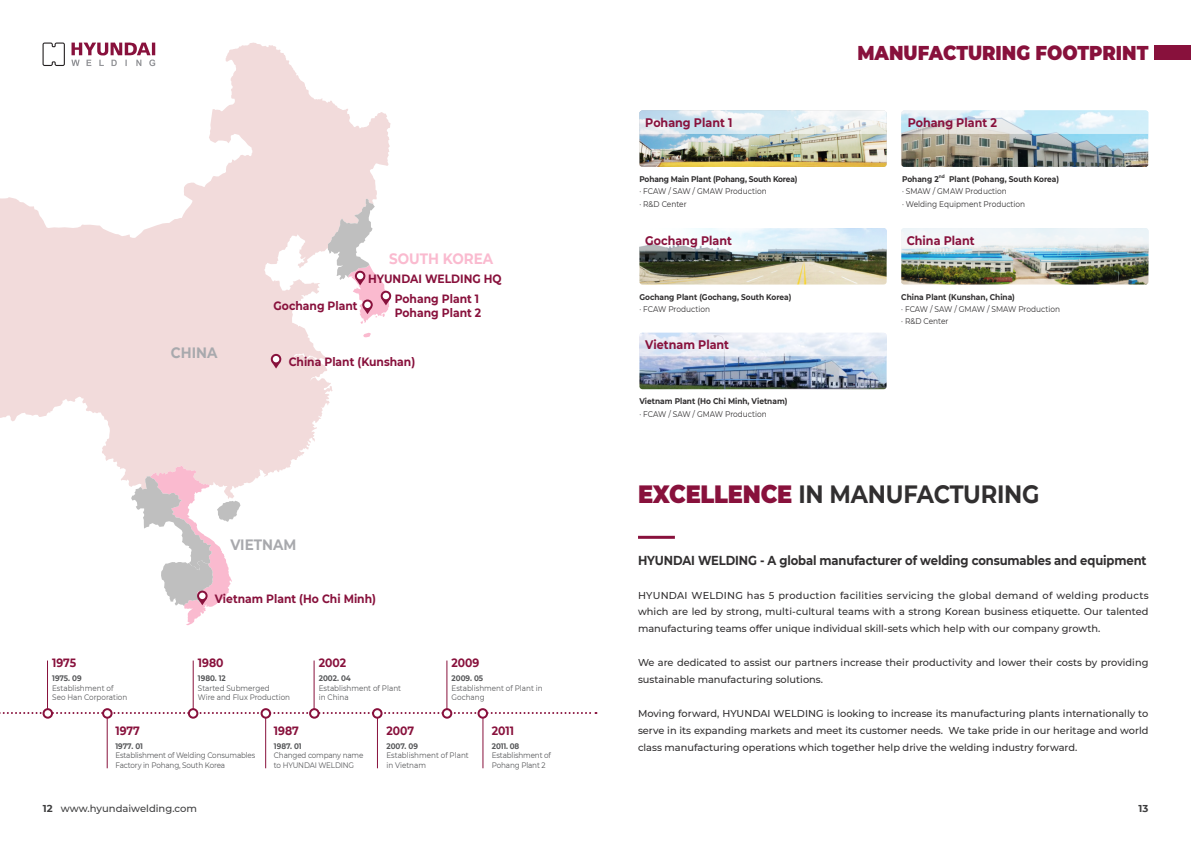
<style>
.page{position:relative;width:1191px;height:842px;background:#fff}
.page>*{position:absolute;margin:0;border:0;box-sizing:border-box;transform-origin:0 0}
.t1{font:700 25px "Montserrat";letter-spacing:-.01em;color:#312f30;scale:.9 1}
.t2{font:900 20px "Montserrat";color:#88113c;scale:.9 1}
.t3{font:700 15px "Montserrat";color:#a8a9ad;scale:.9 1}
.t4{font:700 15px "Montserrat";color:#fabacf;scale:.9 1}
.t5{font:700 13px "Montserrat";letter-spacing:-.01em;color:#312f30;scale:.89 1}
.t6{font:700 12.4px "Montserrat";color:#88113c;scale:.9 1}
.t7{font:700 12px "Montserrat";color:#88113c;scale:.9 1}
.t8{font:500 10px/16.9px "Montserrat";color:#312f30;text-align:justify}
.t9{font:500 10px "Montserrat";color:#3e3e3f}
.t10{font:700 10px "Montserrat";color:#3e3e3f}
.t11{font:8.3px "Montserrat";color:#312f30;scale:.9 1}
.t12{font:700 8.3px "Montserrat";color:#312f30;scale:.9 1}
.t13{font:700 8.3px "Montserrat";letter-spacing:-.02em;color:#312f30;scale:.9 1}
.t14{font:8px/9.6px "Montserrat";letter-spacing:-.005em;color:#57585a;scale:.9 1}
.t15{font:700 8px "Montserrat";color:#57585a;scale:.9 1}
.t16{font:700 4.8px "Montserrat";color:#312f30;scale:.9 1}
.s1{font-weight:900;color:#88113c}
.s2{font-weight:700}
</style>
<div class="page">
<svg style="left:71px;top:42px;width:84px;height:1px"></svg>
<hr style="left:47px;top:660px;width:1px;height:54px;background:#88113c">
<hr style="left:193px;top:660px;width:1px;height:54px;background:#88113c">
<hr style="left:446px;top:660px;width:1px;height:54px;background:#88113c">
<hr style="left:314px;top:660px;width:1px;height:54px;background:#88113c">
<hr style="left:107px;top:713px;width:1px;height:55px;background:#88113c">
<hr style="left:265px;top:713px;width:1px;height:55px;background:#88113c">
<hr style="left:483px;top:713px;width:1px;height:55px;background:#88113c">
<hr style="left:377px;top:713px;width:1px;height:55px;background:#88113c">
<svg style="left:0;top:712px;width:596px;height:2px"></svg>
<div style="left:44px;top:709px;width:8px;height:9px;background:#fff;border-radius:50%"></div>
<div style="left:43px;top:708px;width:10px;height:11px;border:2px solid #88113c;border-radius:50%"></div>
<div style="left:103px;top:709px;width:9px;height:9px;background:#fff;border-radius:50%"></div>
<div style="left:102px;top:708px;width:11px;height:11px;border:2px solid #88113c;border-radius:50%"></div>
<div style="left:189px;top:709px;width:8px;height:9px;background:#fff;border-radius:50%"></div>
<div style="left:188px;top:708px;width:10px;height:11px;border:2px solid #88113c;border-radius:50%"></div>
<div style="left:443px;top:709px;width:8px;height:9px;background:#fff;border-radius:50%"></div>
<div style="left:442px;top:708px;width:10px;height:11px;border:2px solid #88113c;border-radius:50%"></div>
<div style="left:310px;top:709px;width:8px;height:9px;background:#fff;border-radius:50%"></div>
<div style="left:309px;top:708px;width:10px;height:11px;border:2px solid #88113c;border-radius:50%"></div>
<div style="left:261px;top:709px;width:9px;height:9px;background:#fff;border-radius:50%"></div>
<div style="left:260px;top:708px;width:11px;height:11px;border:2px solid #88113c;border-radius:50%"></div>
<div style="left:478px;top:709px;width:9px;height:9px;background:#fff;border-radius:50%"></div>
<div style="left:477px;top:708px;width:11px;height:11px;border:2px solid #88113c;border-radius:50%"></div>
<div style="left:373px;top:709px;width:8px;height:9px;background:#fff;border-radius:50%"></div>
<div style="left:372px;top:708px;width:10px;height:11px;border:2px solid #88113c;border-radius:50%"></div>
<div style="left:1154px;top:45px;width:37px;height:15px;background:#88113c"></div>
<img style="left:639px;top:134px;width:247px;height:33px">
<img style="left:639px;top:252px;width:247px;height:33px">
<img style="left:639px;top:356px;width:247px;height:33px">
<img style="left:901px;top:134px;width:247px;height:33px">
<img style="left:901px;top:252px;width:247px;height:33px">
<svg style="left:639px;top:111px;width:247px;height:23px"></svg>
<svg style="left:639px;top:228px;width:247px;height:24px"></svg>
<svg style="left:639px;top:333px;width:247px;height:23px"></svg>
<svg style="left:901px;top:111px;width:247px;height:23px;background:#d7eaf1"></svg>
<svg style="left:901px;top:228px;width:247px;height:24px"></svg>
<hr style="left:638px;top:536px;width:37px;height:3px;background:#88113c">
<svg style="left:0;top:43px;width:390px;height:444px;fill:#f2dbdb"></svg>
<svg style="left:363px;top:333px;width:8px;height:4px"></svg>
<svg style="left:131px;top:465px;width:109px;height:160px"></svg>
<div style="left:198px;top:592px;width:9px;height:8px;background:#fff;border-radius:50%"></div>
<div style="left:197px;top:591px;width:11px;height:10px;border:2px solid #88113c;border-radius:50%"></div>
<svg style="left:271px;top:361px;width:10px;height:8px"></svg>
<div style="left:272px;top:355px;width:8px;height:8px;background:#fff;border-radius:50%"></div>
<div style="left:271px;top:354px;width:10px;height:10px;border:2px solid #88113c;border-radius:50%"></div>
<svg style="left:328px;top:199px;width:63px;height:125px"></svg>
<div style="left:356px;top:272px;width:8px;height:8px;background:#fff;border-radius:50%"></div>
<div style="left:355px;top:271px;width:10px;height:10px;border:2px solid #88113c;border-radius:50%"></div>
<p class="t2" style="left:857px;top:37px;width:325px">MANUFACTURING FOOTPRINT</p>
<p class="t6" style="left:645px;top:114px;width:98px">Pohang Plant 1</p>
<p class="t6" style="left:907px;top:114px;width:101px">Pohang Plant 2</p>
<p class="t4" style="left:389px;top:248px;width:117px">SOUTH KOREA</p>
<p class="t3" style="left:171px;top:342px;width:53px">CHINA</p>
<p class="t7" style="left:274px;top:297px;width:95px">Gochang Plant</p>
<p class="t7" style="left:368px;top:270px;width:150px">HYUNDAI WELDING HQ</p>
<p class="t7" style="left:395px;top:290px;width:95px">Pohang Plant 1</p>
<p class="t7" style="left:395px;top:304px;width:98px">Pohang Plant 2</p>
<p class="t7" style="left:289px;top:353px;width:142px">China Plant (Kunshan)</p>
<p class="t3" style="left:230px;top:534px;width:75px">VIETNAM</p>
<p class="t7" style="left:215px;top:590px;width:180px">Vietnam Plant (Ho Chi Minh)</p>
<p class="t7" style="left:52px;top:654px;width:28px">1975</p>
<p class="t7" style="left:198px;top:654px;width:30px">1980</p>
<p class="t7" style="left:319px;top:654px;width:32px">2002</p>
<p class="t7" style="left:451px;top:654px;width:32px">2009</p>
<p class="t15" style="left:52px;top:672px;width:34px">1975. 09</p>
<p class="t14" style="left:52px;top:683px;width:70px">Establishment of</p>
<p class="t14" style="left:52px;top:692px;width:85px">Seo Han Corporation</p>
<p class="t15" style="left:198px;top:672px;width:33px">1980. 12</p>
<p class="t14" style="left:198px;top:683px;width:81px">Started Submerged</p>
<p class="t14" style="left:198px;top:692px;width:104px">Wire and Flux Production</p>
<p class="t15" style="left:319px;top:672px;width:37px">2002. 04</p>
<p class="t14" style="left:319px;top:683px;width:93px">Establishment of Plant in China</p>
<p class="t15" style="left:451px;top:672px;width:37px">2009. 05</p>
<p class="t14" style="left:451px;top:683px;width:103px">Establishment of Plant in<br>Gochang</p>
<p class="t7" style="left:115px;top:722px;width:29px">1977</p>
<p class="t7" style="left:274px;top:722px;width:29px">1987</p>
<p class="t15" style="left:115px;top:740px;width:32px">1977. 01</p>
<p class="t14" style="left:115px;top:750px;width:157px">Establishment of Welding Consumables<br>Factory in Pohang, South Korea</p>
<p class="t15" style="left:274px;top:740px;width:32px">1987. 01</p>
<p class="t14" style="left:274px;top:750px;width:101px">Changed company name</p>
<p class="t14" style="left:274px;top:760px;width:91px">to HYUNDAI WELDING</p>
<p class="t7" style="left:386px;top:722px;width:32px">2007</p>
<p class="t15" style="left:386px;top:740px;width:36px">2007. 09</p>
<p class="t14" style="left:386px;top:750px;width:93px">Establishment of Plant</p>
<p class="t14" style="left:386px;top:760px;width:45px">in Vietnam</p>
<p class="t7" style="left:492px;top:722px;width:26px">2011</p>
<p class="t15" style="left:492px;top:740px;width:32px">2011. 08</p>
<p class="t14" style="left:492px;top:750px;width:67px">Establishment of</p>
<p class="t14" style="left:492px;top:760px;width:61px">Pohang Plant 2</p>
<p class="t13" style="left:639px;top:173px;width:177px">Pohang Main Plant (Pohang, South Korea)</p>
<p class="t11" style="left:639px;top:186px;width:143px">· FCAW / SAW / GMAW Production</p>
<p class="t11" style="left:639px;top:198px;width:54px">· R&amp;D Center</p>
<p class="t6" style="left:645px;top:231px;width:98px">Gochang Plant</p>
<p class="t12" style="left:639px;top:291px;width:170px">Gochang Plant (Gochang, South Korea)</p>
<p class="t11" style="left:639px;top:303px;width:80px">· FCAW Production</p>
<p class="t6" style="left:645px;top:336px;width:95px">Vietnam Plant</p>
<p class="t12" style="left:639px;top:395px;width:166px">Vietnam Plant (Ho Chi Minh, Vietnam)</p>
<p class="t11" style="left:639px;top:408px;width:143px">· FCAW / SAW / GMAW Production</p>
<p class="t12" style="left:902px;top:173px;width:42px">Pohang 2</p>
<p class="t16" style="left:938px;top:173px;width:8px">nd</p>
<p class="t12" style="left:949px;top:173px;width:124px">Plant (Pohang, South Korea)</p>
<p class="t11" style="left:902px;top:186px;width:118px">· SMAW / GMAW Production</p>
<p class="t11" style="left:902px;top:198px;width:138px">· Welding Equipment Production</p>
<p class="t6" style="left:906px;top:231px;width:77px">China Plant</p>
<p class="t12" style="left:901px;top:291px;width:128px">China Plant (Kunshan, China)</p>
<p class="t11" style="left:901px;top:303px;width:178px">· FCAW / SAW / GMAW / SMAW Production</p>
<p class="t11" style="left:901px;top:316px;width:54px">· R&amp;D Center</p>
<p class="t1" style="left:638px;top:476px;width:447px"><span class="s1">EXCELLENCE</span> IN MANUFACTURING</p>
<p class="t5" style="left:638px;top:551px;width:573px">HYUNDAI WELDING - A global manufacturer of welding consumables and equipment</p>
<p class="t8" style="left:638px;top:586px;width:512px">HYUNDAI WELDING has 5 production facilities servicing the global demand of welding products which are led by strong, multi-cultural teams with a strong Korean business etiquette. Our talented manufacturing teams offer unique individual skill-sets which help with our company growth.</p>
<p class="t8" style="left:638px;top:654px;width:512px">We are dedicated to assist our partners increase their productivity and lower their costs by providing sustainable manufacturing solutions.</p>
<p class="t8" style="left:638px;top:704px;width:512px">Moving forward, HYUNDAI WELDING is looking to increase its manufacturing plants internationally to serve in its expanding markets and meet its customer needs. We take pride in our heritage and world class manufacturing operations which together help drive the welding industry forward.</p>
<p class="t9" style="left:43px;top:802px;width:156px"><span class="s2">12</span> www.hyundaiwelding.com</p>
<p class="t10" style="left:1138px;top:801px;width:11px">13</p>
</div>
